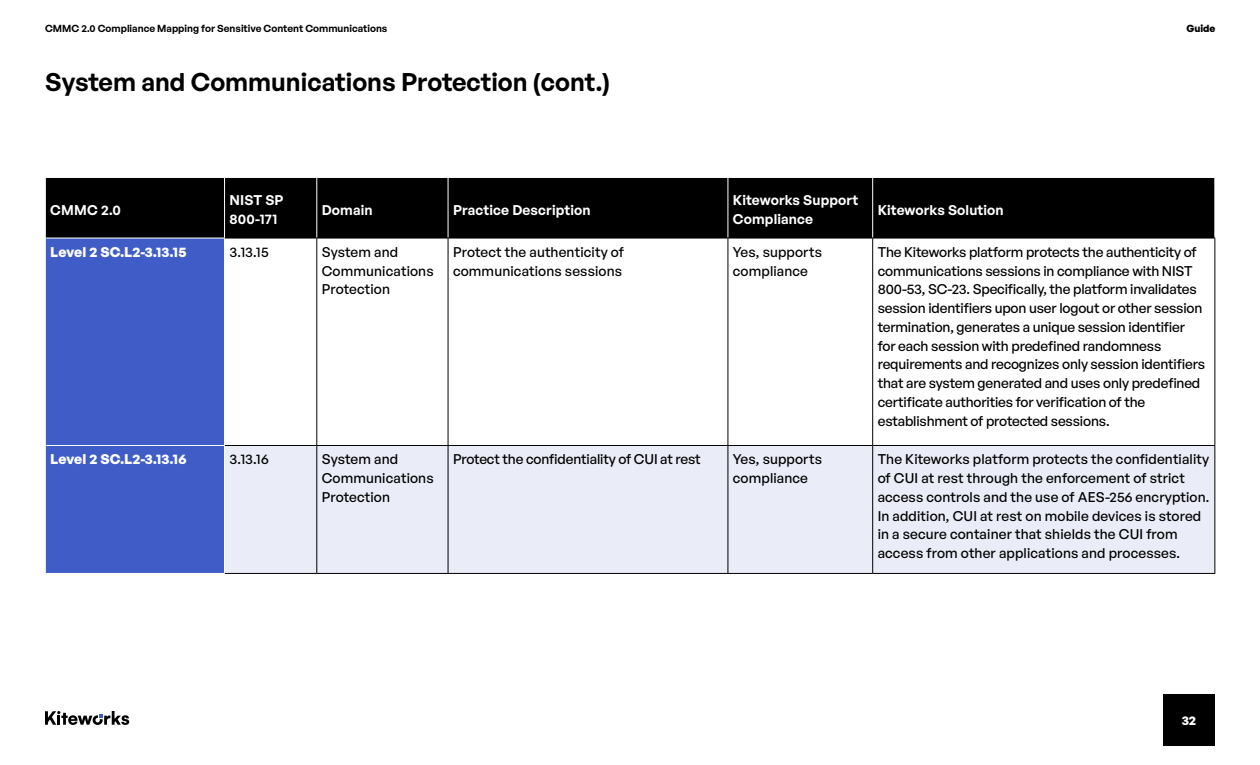
<style>
.page{position:relative;width:1260px;height:765px;background:#fff}
.page>*{position:absolute;margin:0;border:0;box-sizing:border-box;transform-origin:0 0}
.t1{font:600 25px "General Sans";color:#000}
.t2{font:500 13.75px/18.8px "General Sans";letter-spacing:-.01em;color:#000}
.t3{font:500 13.75px/18.8px "General Sans";letter-spacing:.01em;color:#000}
.t4{font:600 13.75px/18.8px "General Sans";letter-spacing:.01em;color:#fff}
.t5{font:700 13.75px "General Sans";letter-spacing:.005em;color:#fff}
.t6{font:700 12.5px "General Sans";color:#fff}
.t7{font:600 10px "General Sans";color:#000}
.t8{font:700 10px "General Sans";color:#000}
</style>
<div class="page">
<div style="left:1163px;top:695px;width:52px;height:51px;background:#000"></div>
<svg style="left:45px;top:711px;width:84px;height:14px"></svg>
<div style="left:46px;top:178px;width:1169px;height:60px;background:#000"></div>
<div style="left:46px;top:239px;width:178px;height:334px;background:#3f5cc7"></div>
<svg style="left:317px;top:239px;width:898px;height:206px"></svg>
<div style="left:225px;top:446px;width:990px;height:127px;background:#eaedf7"></div>
<hr style="left:224px;top:178px;width:1px;height:60px;background:#fff">
<hr style="left:316px;top:178px;width:1px;height:60px;background:#fff">
<hr style="left:448px;top:178px;width:1px;height:60px;background:#fff">
<hr style="left:728px;top:178px;width:1px;height:60px;background:#fff">
<hr style="left:872px;top:178px;width:1px;height:60px;background:#fff">
<hr style="left:45px;top:445px;width:180px;height:1px;background:#fff">
<hr style="left:316px;top:238px;width:1px;height:207px;background:#000">
<hr style="left:448px;top:238px;width:1px;height:207px;background:#000">
<hr style="left:728px;top:238px;width:1px;height:207px;background:#000">
<hr style="left:872px;top:238px;width:1px;height:207px;background:#000">
<hr style="left:1215px;top:238px;width:1px;height:207px;background:#000">
<hr style="left:225px;top:445px;width:92px;height:1px;background:#000">
<hr style="left:317px;top:445px;width:131px;height:1px;background:#000">
<hr style="left:316px;top:446px;width:1px;height:127px;background:#000">
<hr style="left:448px;top:445px;width:280px;height:1px;background:#000">
<hr style="left:448px;top:446px;width:1px;height:127px;background:#000">
<hr style="left:728px;top:445px;width:145px;height:1px;background:#000">
<hr style="left:728px;top:446px;width:1px;height:127px;background:#000">
<hr style="left:873px;top:445px;width:342px;height:1px;background:#000">
<hr style="left:872px;top:446px;width:1px;height:127px;background:#000">
<hr style="left:1215px;top:446px;width:1px;height:127px;background:#000">
<hr style="left:225px;top:573px;width:92px;height:1px;background:#000">
<hr style="left:317px;top:573px;width:131px;height:1px;background:#000">
<hr style="left:448px;top:573px;width:280px;height:1px;background:#000">
<hr style="left:728px;top:573px;width:145px;height:1px;background:#000">
<hr style="left:873px;top:573px;width:342px;height:1px;background:#000">
<hr style="left:225px;top:238px;width:92px;height:1px;background:#000">
<hr style="left:317px;top:238px;width:131px;height:1px;background:#000">
<hr style="left:448px;top:238px;width:280px;height:1px;background:#000">
<hr style="left:728px;top:238px;width:145px;height:1px;background:#000">
<hr style="left:873px;top:238px;width:342px;height:1px;background:#000">
<p class="t7" style="left:45px;top:22px;width:344px">CMMC 2.0 Compliance Mapping for Sensitive Content Communications</p>
<p class="t8" style="left:1186px;top:22px;width:31px">Guide</p>
<h1 class="t1" style="left:45px;top:66px;width:566px">System and Communications Protection (cont.)</h1>
<p class="t4" style="left:50px;top:200px;width:72px">CMMC 2.0</p>
<p class="t4" style="left:230px;top:191px;width:56px">NIST SP<br>800-171</p>
<p class="t4" style="left:322px;top:200px;width:52px">Domain</p>
<p class="t4" style="left:453px;top:200px;width:139px">Practice Description</p>
<p class="t4" style="left:733px;top:191px;width:127px">Kiteworks Support<br>Compliance</p>
<p class="t4" style="left:878px;top:200px;width:128px">Kiteworks Solution</p>
<p class="t5" style="left:50px;top:243px;width:138px">Level 2 SC.L2-3.13.15</p>
<p class="t2" style="left:230px;top:242px;width:41px">3.13.15</p>
<p class="t3" style="left:322px;top:242px;width:113px">System and<br>Communications<br>Protection</p>
<p class="t3" style="left:453px;top:242px;width:172px">Protect the authenticity of communications sessions</p>
<p class="t3" style="left:733px;top:242px;width:91px">Yes, supports compliance</p>
<p class="t2" style="left:878px;top:242px;width:329px">The Kiteworks platform protects the authenticity of communications sessions in compliance with NIST 800-53, SC-23. Specifically, the platform invalidates session identifiers upon user logout or other session termination, generates a unique session identifier for each session with predefined randomness requirements and recognizes only session identifiers that are system generated and uses only predefined certificate authorities for verification of the establishment of protected sessions.</p>
<p class="t5" style="left:50px;top:451px;width:138px">Level 2 SC.L2-3.13.16</p>
<p class="t2" style="left:230px;top:450px;width:41px">3.13.16</p>
<p class="t3" style="left:322px;top:450px;width:113px">System and<br>Communications<br>Protection</p>
<p class="t2" style="left:453px;top:450px;width:249px">Protect the confidentiality of CUI at rest</p>
<p class="t3" style="left:733px;top:450px;width:91px">Yes, supports compliance</p>
<p class="t3" style="left:878px;top:450px;width:333px">The Kiteworks platform protects the confidentiality of CUI at rest through the enforcement of strict access controls and the use of AES-256 encryption.<br>In addition, CUI at rest on mobile devices is stored in a secure container that shields the CUI from access from other applications and processes.</p>
<p class="t6" style="left:1182px;top:713px;width:16px">32</p>
</div>
